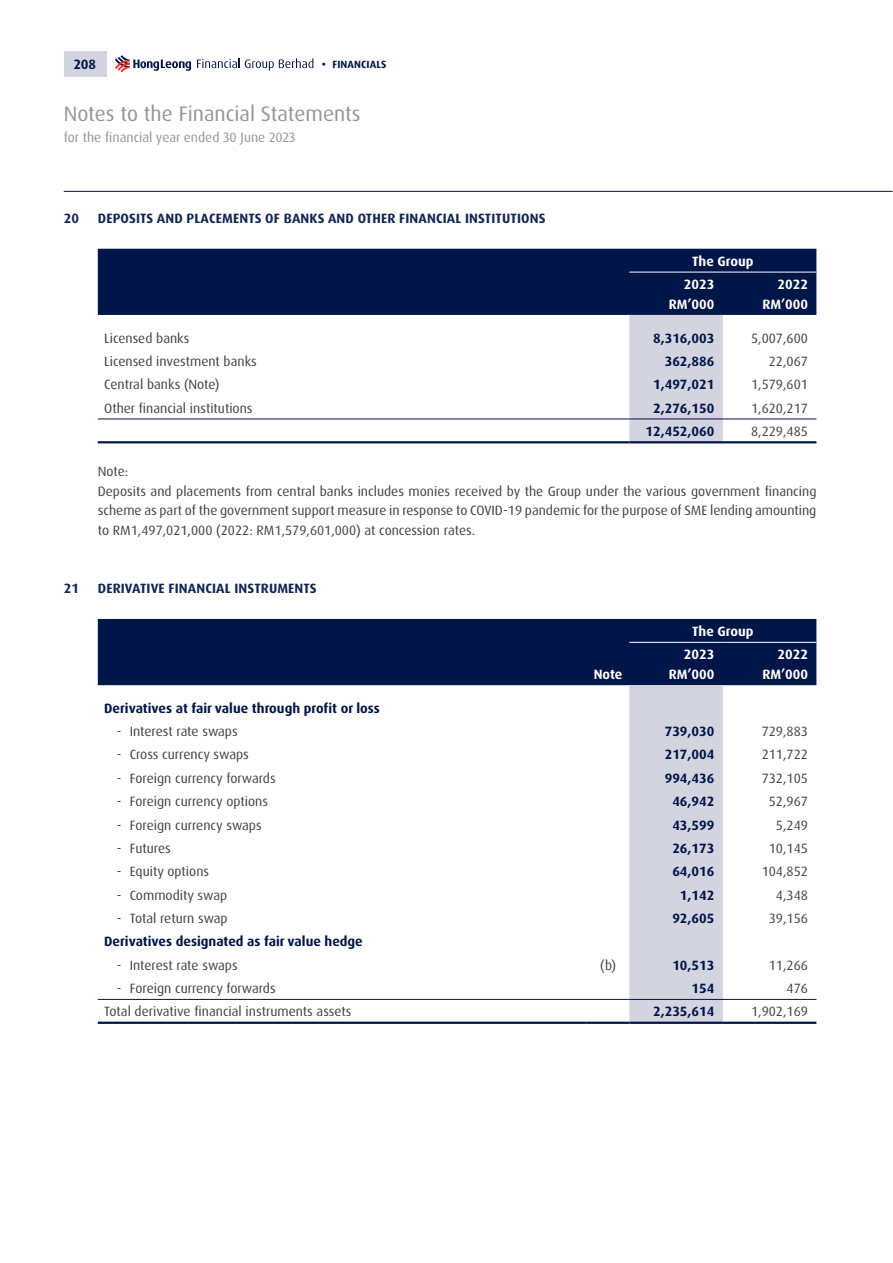
<style>
.page{position:relative;width:893px;height:1263px;background:#fff}
.page>*{position:absolute;margin:0;border:0;box-sizing:border-box;transform-origin:0 0}
.t1{font:21px "Dax OT";color:#939598}
.t2{font:13.5px/19.5px "Dax OT";color:#414042}
.t3{font:700 13.5px "Dax OT";color:#001648}
.t4{font:700 13.5px "Dax OT";letter-spacing:.01em;color:#122654}
.t5{font:700 13.5px/23.4px "Dax OT";color:#fff}
.t6{font:13.5px "Dax OT";color:#939598}
.t7{font:700 10.5px "Dax OT";letter-spacing:.01em;color:#001648}
</style>
<div class="page">
<div style="left:64px;top:51px;width:42px;height:26px;background:#d3d4e0"></div>
<svg style="left:197px;top:58px;width:116px;height:13px"></svg>
<svg style="left:115px;top:55px;width:76px;height:17px"></svg>
<hr style="left:64px;top:191px;width:828px;height:1px;background:#001648">
<div style="left:98px;top:249px;width:718px;height:66px;background:#001648"></div>
<div style="left:629px;top:315px;width:94px;height:126px;background:#d3d4e0"></div>
<hr style="left:629px;top:272px;width:94px;height:1px;background:#fff">
<hr style="left:723px;top:272px;width:93px;height:1px;background:#fff">
<hr style="left:98px;top:419px;width:531px;height:1px;background:#001648">
<hr style="left:629px;top:419px;width:94px;height:1px;background:#001648">
<hr style="left:723px;top:419px;width:93px;height:1px;background:#001648">
<hr style="left:98px;top:441px;width:531px;height:2px;background:#001648">
<hr style="left:629px;top:441px;width:94px;height:2px;background:#001648">
<hr style="left:723px;top:441px;width:93px;height:2px;background:#001648">
<div style="left:98px;top:619px;width:718px;height:66px;background:#001648"></div>
<div style="left:629px;top:685px;width:94px;height:337px;background:#d3d4e0"></div>
<hr style="left:629px;top:642px;width:94px;height:1px;background:#fff">
<hr style="left:723px;top:642px;width:93px;height:1px;background:#fff">
<hr style="left:98px;top:999px;width:489px;height:1px;background:#001648">
<hr style="left:587px;top:999px;width:42px;height:1px;background:#001648">
<hr style="left:629px;top:999px;width:94px;height:1px;background:#001648">
<hr style="left:723px;top:999px;width:93px;height:1px;background:#001648">
<hr style="left:98px;top:1022px;width:489px;height:2px;background:#001648">
<hr style="left:587px;top:1022px;width:42px;height:2px;background:#001648">
<hr style="left:629px;top:1022px;width:94px;height:2px;background:#001648">
<hr style="left:723px;top:1022px;width:93px;height:2px;background:#001648">
<p class="t3" style="left:74px;top:56px;width:24px">208</p>
<p class="t7" style="left:322px;top:58px;width:66px">• FINANCIALS</p>
<h1 class="t1" style="left:64px;top:100px;width:298px">Notes to the Financial Statements</h1>
<p class="t6" style="left:64px;top:128px;width:233px">for the financial year ended 30 June 2023</p>
<p class="t4" style="left:64px;top:210px;width:17px">20</p>
<p class="t4" style="left:98px;top:210px;width:449px">DEPOSITS AND PLACEMENTS OF BANKS AND OTHER FINANCIAL INSTITUTIONS</p>
<p class="t5" style="left:684px;top:249px;width:71px;text-indent:8px">The Group<br>2023</p>
<p class="t5" style="left:669px;top:292px;width:47px">RM’000</p>
<p class="t5" style="left:762px;top:275px;width:47px;line-height:19.5px;text-align:right">2022<br>RM’000</p>
<p class="t2" style="left:104px;top:328px;width:87px">Licensed banks</p>
<p class="t3" style="left:653px;top:329px;width:63px">8,316,003</p>
<p class="t2" style="left:751px;top:328px;width:58px">5,007,600</p>
<p class="t2" style="left:104px;top:352px;width:154px">Licensed investment banks</p>
<p class="t3" style="left:665px;top:352px;width:51px">362,886</p>
<p class="t2" style="left:769px;top:352px;width:41px">22,067</p>
<p class="t2" style="left:104px;top:375px;width:117px">Central banks (Note)</p>
<p class="t3" style="left:653px;top:376px;width:63px">1,497,021</p>
<p class="t2" style="left:751px;top:375px;width:58px">1,579,601</p>
<p class="t2" style="left:104px;top:398px;width:150px">Other financial institutions</p>
<p class="t3" style="left:653px;top:399px;width:63px">2,276,150</p>
<p class="t2" style="left:751px;top:398px;width:58px">1,620,217</p>
<p class="t3" style="left:645px;top:423px;width:70px">12,452,060</p>
<p class="t2" style="left:751px;top:422px;width:58px">8,229,485</p>
<p class="t2" style="left:98px;top:462px;width:720px">Note:<br>Deposits and placements from central banks includes monies received by the Group under the various government financing scheme as part of the government support measure in response to COVID-19 pandemic for the purpose of SME lending amounting to RM1,497,021,000 (2022: RM1,579,601,000) at concession rates.</p>
<p class="t4" style="left:64px;top:580px;width:17px">21</p>
<p class="t4" style="left:98px;top:580px;width:220px">DERIVATIVE FINANCIAL INSTRUMENTS</p>
<p class="t5" style="left:594px;top:662px;width:30px">Note</p>
<p class="t5" style="left:684px;top:620px;width:71px;text-indent:8px">The Group<br>2023</p>
<p class="t5" style="left:669px;top:662px;width:47px">RM’000</p>
<p class="t5" style="left:762px;top:645px;width:47px;line-height:19.5px;text-align:right">2022<br>RM’000</p>
<p class="t3" style="left:104px;top:699px;width:277px">Derivatives at fair value through profit or loss</p>
<p class="t2" style="left:117px;top:722px;width:122px">- Interest rate swaps</p>
<p class="t3" style="left:665px;top:723px;width:51px">739,030</p>
<p class="t2" style="left:762px;top:722px;width:48px">729,883</p>
<p class="t2" style="left:117px;top:745px;width:133px">- Cross currency swaps</p>
<p class="t3" style="left:665px;top:746px;width:51px">217,004</p>
<p class="t2" style="left:762px;top:745px;width:48px">211,722</p>
<p class="t2" style="left:117px;top:768px;width:160px">- Foreign currency forwards</p>
<p class="t3" style="left:665px;top:769px;width:51px">994,436</p>
<p class="t2" style="left:762px;top:768px;width:48px">732,105</p>
<p class="t2" style="left:117px;top:792px;width:153px">- Foreign currency options</p>
<p class="t3" style="left:672px;top:793px;width:44px">46,942</p>
<p class="t2" style="left:769px;top:792px;width:41px">52,967</p>
<p class="t2" style="left:117px;top:815px;width:146px">- Foreign currency swaps</p>
<p class="t3" style="left:672px;top:816px;width:44px">43,599</p>
<p class="t2" style="left:776px;top:815px;width:33px">5,249</p>
<p class="t2" style="left:117px;top:839px;width:55px">- Futures</p>
<p class="t3" style="left:672px;top:839px;width:44px">26,173</p>
<p class="t2" style="left:769px;top:839px;width:41px">10,145</p>
<p class="t2" style="left:117px;top:862px;width:94px">- Equity options</p>
<p class="t3" style="left:672px;top:863px;width:44px">64,016</p>
<p class="t2" style="left:762px;top:862px;width:48px">104,852</p>
<p class="t2" style="left:117px;top:885px;width:112px">- Commodity swap</p>
<p class="t3" style="left:680px;top:886px;width:36px">1,142</p>
<p class="t2" style="left:776px;top:885px;width:33px">4,348</p>
<p class="t2" style="left:117px;top:909px;width:112px">- Total return swap</p>
<p class="t3" style="left:672px;top:910px;width:44px">92,605</p>
<p class="t2" style="left:769px;top:909px;width:41px">39,156</p>
<p class="t3" style="left:104px;top:933px;width:260px">Derivatives designated as fair value hedge</p>
<p class="t2" style="left:117px;top:955px;width:122px">- Interest rate swaps</p>
<p class="t2" style="left:600px;top:955px;width:18px">(b)</p>
<p class="t3" style="left:672px;top:956px;width:44px">10,513</p>
<p class="t2" style="left:769px;top:955px;width:41px">11,266</p>
<p class="t2" style="left:117px;top:979px;width:160px">- Foreign currency forwards</p>
<p class="t3" style="left:692px;top:980px;width:24px">154</p>
<p class="t2" style="left:787px;top:979px;width:23px">476</p>
<p class="t2" style="left:104px;top:1002px;width:249px">Total derivative financial instruments assets</p>
<p class="t3" style="left:653px;top:1003px;width:63px">2,235,614</p>
<p class="t2" style="left:751px;top:1002px;width:58px">1,902,169</p>
</div>
